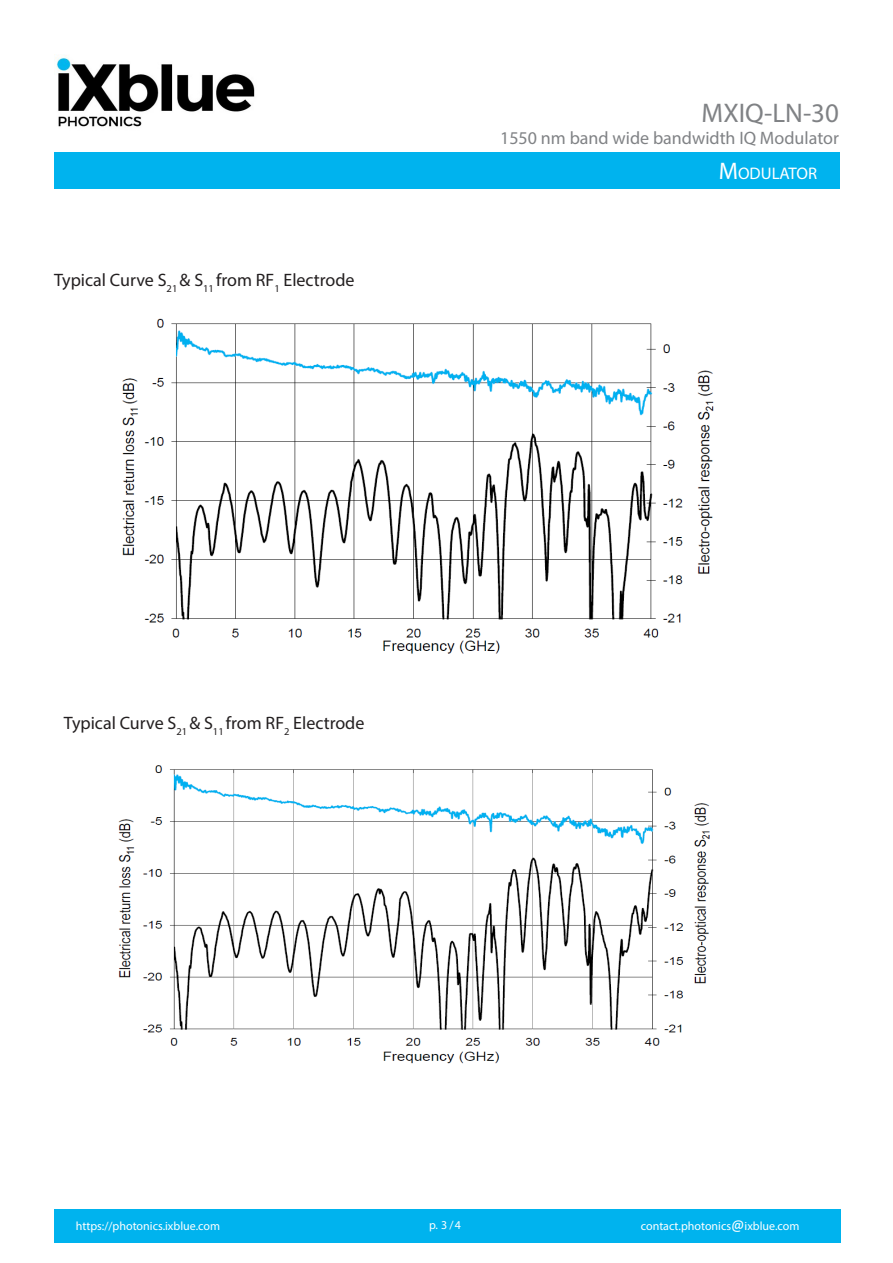
<style>
.page{position:relative;width:893px;height:1263px;background:#fff}
.page>*{position:absolute;margin:0;border:0;box-sizing:border-box;transform-origin:0 0}
.t1{font:27px "Myriad Pro";color:#808285}
.TITRE_TABLEAU_ET_SEC{font:18px "Myriad Pro";color:#231f20}
.t2{font:18px "Myriad Pro";color:#808285}
.t3{font:16.8px "Myriad Pro";color:#fff}
.t4{font:12px "Myriad Pro";color:#fff}
.s1{font-size:24px}
.s2{font-family:"Calibri";font-size:15px}
</style>
<div class="page">
<div style="left:54px;top:152px;width:786px;height:37px;background:#00b3ee"></div>
<div style="left:54px;top:1209px;width:786px;height:33px;background:#00b3ee"></div>
<img style="left:54px;top:54px;width:201px;height:73px">
<img style="left:122px;top:318px;width:592px;height:336px">
<img style="left:118px;top:765px;width:592px;height:299px">
<h1 class="t1" style="left:702px;top:97px;width:139px">MXIQ-LN-30</h1>
<p class="t2" style="left:500px;top:127px;width:340px">1550 nm band wide bandwidth IQ Modulator</p>
<p class="TITRE_TABLEAU_ET_SEC" style="left:54px;top:268px;width:302px">Typical Curve S<sub>21</sub> &amp; S<sub>11</sub> from RF<sub>1</sub> Electrode</p>
<p class="TITRE_TABLEAU_ET_SEC" style="left:64px;top:711px;width:302px">Typical Curve S<sub>21</sub> &amp; S<sub>11</sub> from RF<sub>2</sub> Electrode</p>
<p class="t3" style="left:719px;top:163px;width:100px"><span class="s1">M</span>ODULATOR</p>
<p class="t4" style="left:76px;top:1218px;width:146px">https://photonics.ixblue.com</p>
<p class="t4" style="left:429px;top:1217px;width:33px">p. 3/4</p>
<p class="t4" style="left:641px;top:1219px;width:160px">contact.photonics<span class="s2">@</span>ixblue.com</p>
</div>
